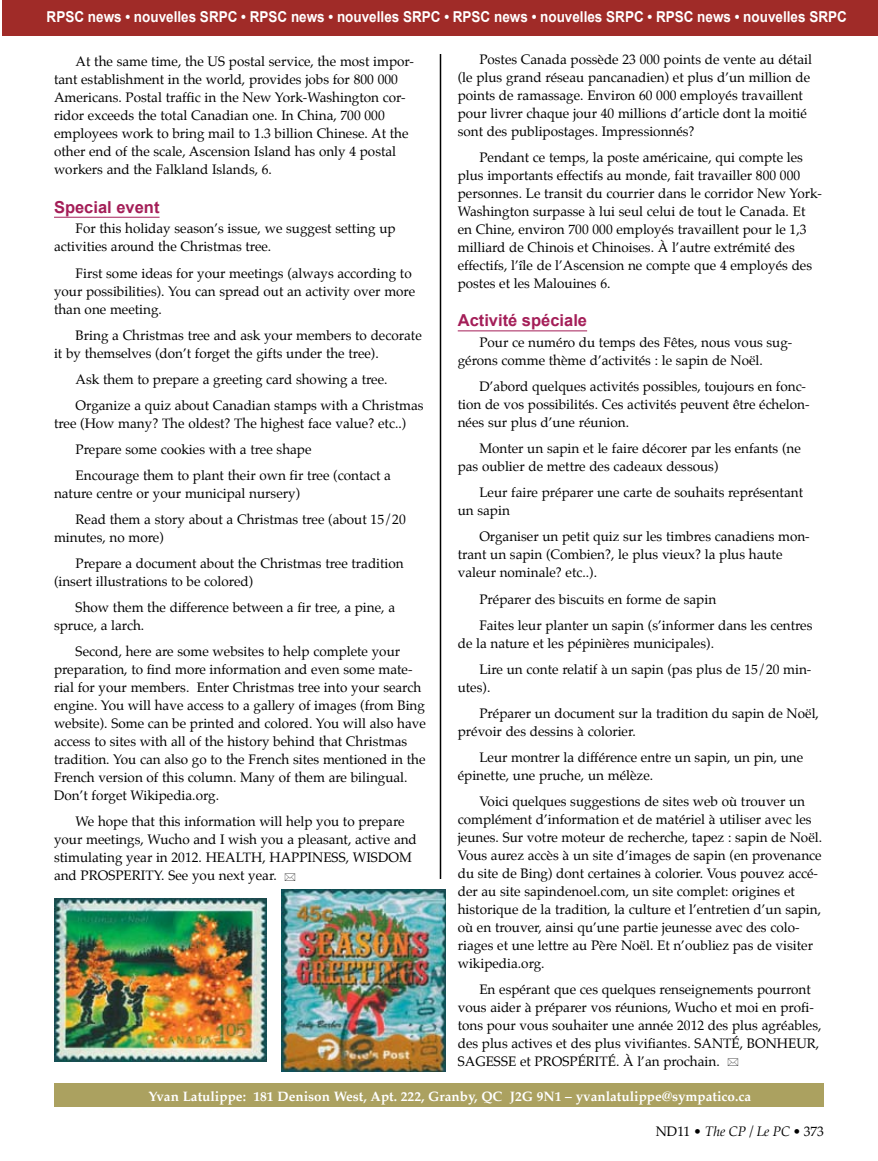
<style>
.page{position:relative;width:878px;height:1161px;background:#fff}
.page>*{position:absolute;margin:0;border:0;box-sizing:border-box;transform-origin:0 0}
.t1{font:700 16.5px "Arial";color:#a41e58}
.t2{font:700 15px "Arial";color:#fff;scale:.9 1}
.t3{font:13.5px/18px "Palatino";color:#000}
.t4{font:700 13.5px "Palatino";color:#fff}
.t5{font:italic 13.5px "Palatino";color:#000}
.s1{font-style:normal}
</style>
<div class="page">
<div style="left:2px;top:0;width:876px;height:35px;background:#a02b28"></div>
<div style="left:54px;top:1083px;width:770px;height:24px;background:#aba160"></div>
<hr style="left:54px;top:217px;width:105px;height:1px;background:#a41e58">
<hr style="left:458px;top:331px;width:129px;height:1px;background:#a41e58">
<hr style="left:440px;top:54px;width:1px;height:825px;background:#000">
<img style="left:282px;top:890px;width:164px;height:182px">
<img style="left:54px;top:898px;width:212px;height:163px">
<p class="t2" style="left:47px;top:7px;width:890px">RPSC news • nouvelles SRPC • RPSC news • nouvelles SRPC • RPSC news • nouvelles SRPC • RPSC news • nouvelles SRPC</p>
<p class="t3" style="left:54px;top:53px;width:361px;text-indent:22px">At the same time, the US postal service, the most impor&shy;tant establishment in the world, provides jobs for 800 000<br>Americans. Postal traffic in the New York-Washington cor&shy;ridor exceeds the total Canadian one. In China, 700 000 employees work to bring mail to 1.3 billion Chinese. At the other end of the scale, Ascension Island has only 4 postal workers and the Falkland Islands, 6.</p>
<p class="t1" style="left:54px;top:196px;width:107px">Special event</p>
<p class="t3" style="left:54px;top:220px;width:343px;text-indent:22px">For this holiday season’s issue, we suggest setting up activities around the Christmas tree.</p>
<p class="t3" style="left:54px;top:264px;width:362px;text-indent:22px">First some ideas for your meetings (always according to your possibilities). You can spread out an activity over more than one meeting.</p>
<p class="t3" style="left:54px;top:326px;width:369px;text-indent:22px">Bring a Christmas tree and ask your members to decorate it by themselves (don’t forget the gifts under the tree).</p>
<p class="t3" style="left:76px;top:366px;width:349px;line-height:26.1px">Ask them to prepare a greeting card showing a tree.<br>Organize a quiz about Canadian stamps with a Christmas</p>
<p class="t3" style="left:76px;top:410px;width:332px;line-height:26.1px;text-indent:-22px">tree (How many? The oldest? The highest face value? etc..)<br>Prepare some cookies with a tree shape<br>Encourage them to plant their own fir tree (contact a</p>
<p class="t3" style="left:76px;top:480px;width:331px;line-height:26.1px;text-indent:-22px">nature centre or your municipal nursery)<br>Read them a story about a Christmas tree (about 15/20</p>
<p class="t3" style="left:76px;top:524px;width:329px;line-height:26.1px;text-indent:-22px">minutes, no more)<br>Prepare a document about the Christmas tree tradition</p>
<p class="t3" style="left:76px;top:568px;width:321px;line-height:26.1px;text-indent:-22px">(insert illustrations to be colored)<br>Show them the difference between a fir tree, a pine, a</p>
<p class="t3" style="left:76px;top:613px;width:326px;line-height:26.1px;text-indent:-22px">spruce, a larch.<br>Second, here are some websites to help complete your</p>
<p class="t3" style="left:54px;top:661px;width:373px">preparation, to find more information and even some mate&shy;rial for your members. Enter Christmas tree into your search engine. You will have access to a gallery of images (from Bing website). Some can be printed and colored. You will also have access to sites with all of the history behind that Christmas tradition. You can also go to the French sites mentioned in the French version of this column. Many of them are bilingual.<br>Don’t forget Wikipedia.org.</p>
<p class="t3" style="left:54px;top:813px;width:364px;text-indent:22px">We hope that this information will help you to prepare your meetings, Wucho and I wish you a pleasant, active and stimulating year in 2012. HEALTH, HAPPINESS, WISDOM and PROSPERITY. See you next year.</p>
<p class="t3" style="left:458px;top:50px;width:356px;text-indent:22px">Postes Canada possède 23 000 points de vente au détail (le plus grand réseau pancanadien) et plus d’un million de points de ramassage. Environ 60 000 employés travaillent pour livrer chaque jour 40 millions d’article dont la moitié sont des publipostages. Impressionnés?</p>
<p class="t3" style="left:458px;top:148px;width:366px;text-indent:22px">Pendant ce temps, la poste américaine, qui compte les plus importants effectifs au monde, fait travailler 800 000 personnes. Le transit du courrier dans le corridor New York-Washington surpasse à lui seul celui de tout le Canada. Et en Chine, environ 700 000 employés travaillent pour le 1,3 milliard de Chinois et Chinoises. À l’autre extrémité des effectifs, l’île de l’Ascension ne compte que 4 employés des postes et les Malouines 6.</p>
<p class="t1" style="left:458px;top:310px;width:131px">Activité spéciale</p>
<p class="t3" style="left:458px;top:333px;width:336px;text-indent:22px">Pour ce numéro du temps des Fêtes, nous vous sug&shy;gérons comme thème d’activités : le sapin de Noël.</p>
<p class="t3" style="left:458px;top:378px;width:353px;text-indent:22px">D’abord quelques activités possibles, toujours en fonc&shy;tion de vos possibilités. Ces activités peuvent être échelon&shy;nées sur plus d’une réunion.</p>
<p class="t3" style="left:458px;top:440px;width:344px;text-indent:22px">Monter un sapin et le faire décorer par les enfants (ne pas oublier de mettre des cadeaux dessous)</p>
<p class="t3" style="left:458px;top:484px;width:347px;text-indent:22px">Leur faire préparer une carte de souhaits représentant un sapin</p>
<p class="t3" style="left:458px;top:528px;width:353px;text-indent:22px">Organiser un petit quiz sur les timbres canadiens mon&shy;trant un sapin (Combien?, le plus vieux? la plus haute valeur nominale? etc..).</p>
<p class="t3" style="left:479px;top:586px;width:334px;line-height:26.1px">Préparer des biscuits en forme de sapin<br>Faites leur planter un sapin (s’informer dans les centres</p>
<p class="t3" style="left:479px;top:630px;width:333px;line-height:26.1px;text-indent:-22px">de la nature et les pépinières municipales).<br>Lire un conte relatif à un sapin (pas plus de 15/20 min-</p>
<p class="t3" style="left:479px;top:674px;width:341px;line-height:26.1px;text-indent:-22px">utes).<br>Préparer un document sur la tradition du sapin de Noël,</p>
<p class="t3" style="left:479px;top:718px;width:325px;line-height:26.1px;text-indent:-22px">prévoir des dessins à colorier.<br>Leur montrer la différence entre un sapin, un pin, une</p>
<p class="t3" style="left:479px;top:762px;width:327px;line-height:26.1px;text-indent:-22px">épinette, une pruche, un mélèze.<br>Voici quelques suggestions de sites web où trouver un</p>
<p class="t3" style="left:458px;top:810px;width:366px">complément d’information et de matériel à utiliser avec les jeunes. Sur votre moteur de recherche, tapez : sapin de Noël.<br>Vous aurez accès à un site d’images de sapin (en provenance du site de Bing) dont certaines à colorier. Vous pouvez accé&shy;der au site sapindenoel.com, un site complet: origines et historique de la tradition, la culture et l’entretien d’un sapin, où en trouver, ainsi qu’une partie jeunesse avec des colo&shy;riages et une lettre au Père Noël. Et n’oubliez pas de visiter wikipedia.org.</p>
<p class="t3" style="left:458px;top:980px;width:365px;text-indent:22px">En espérant que ces quelques renseignements pourront vous aider à préparer vos réunions, Wucho et moi en profi&shy;tons pour vous souhaiter une année 2012 des plus agréables, des plus actives et des plus vivifiantes. SANTÉ, BONHEUR, SAGESSE et PROSPÉRITÉ. À l’an prochain.</p>
<p class="t4" style="left:148px;top:1084px;width:604px">Yvan Latulippe: 181 Denison West, Apt. 222, Granby, QC J2G 9N1 – yvanlatulippe@sympatico.ca</p>
<p class="t5" style="left:655px;top:1120px;width:170px"><span class="s1">ND11 •</span> The CP / Le PC • <span class="s1">373</span></p>
</div>
